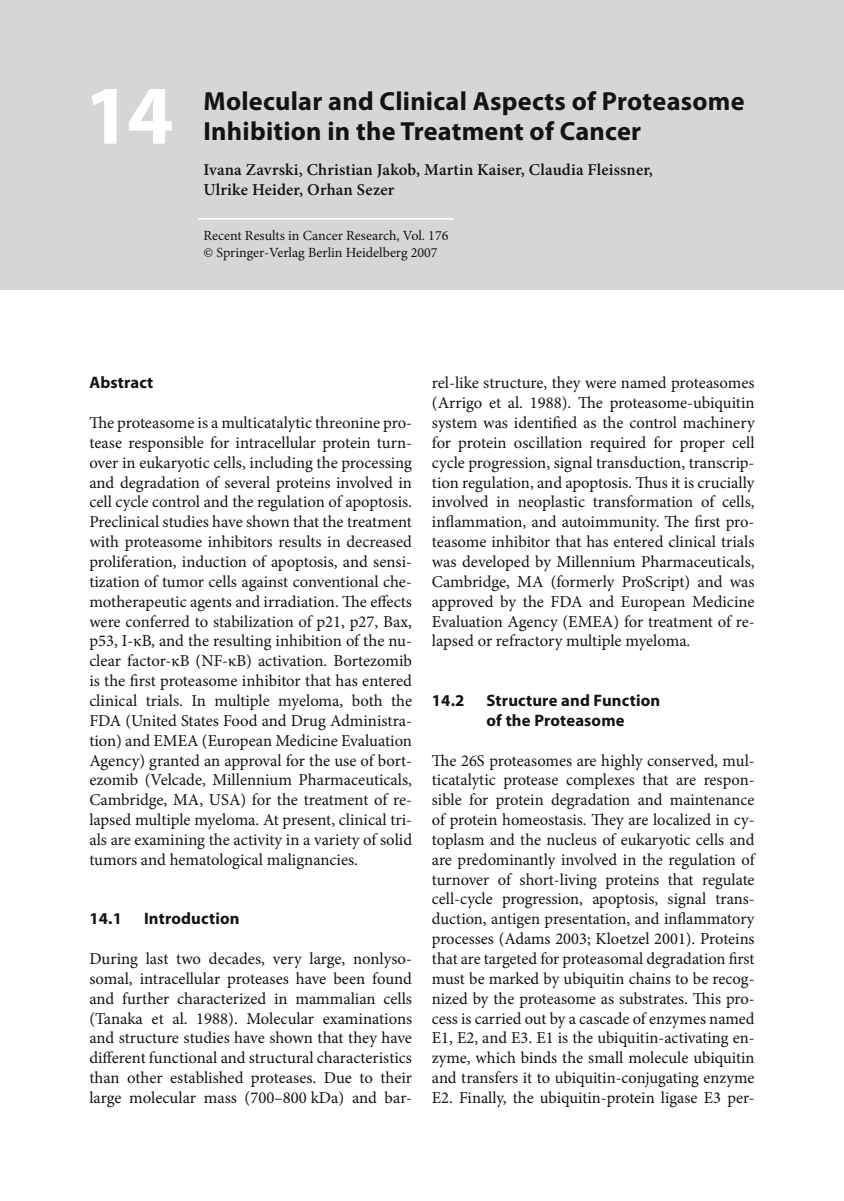
<style>
.page{position:relative;width:844px;height:1201px;background:#fff}
.page>*{position:absolute;margin:0;border:0;box-sizing:border-box;transform-origin:0 0}
.t1{font:700 84px "Myriad Pro";color:#fff}
.t2{font:700 26.25px/29.8px "Myriad Pro";letter-spacing:.01em;color:#141314}
.t3{font:16.62px/19.8px "Minion Pro";color:#141314;text-align:justify}
.t4{font:600 16.62px/19.8px "Minion Pro";letter-spacing:.01em;color:#141314}
.t5{font:700 16.62px/19.8px "Myriad Pro";letter-spacing:.01em;color:#141314}
.t6{font:14px/17.5px "Minion Pro";color:#141314}
</style>
<div class="page">
<div style="left:0;top:0;width:843px;height:289px;background:#d5d6d7"></div>
<hr style="left:198px;top:218px;width:255px;height:2px;background:#fff">
<h1 class="t1" style="left:84px;top:83px;width:91px">14</h1>
<h2 class="t2" style="left:203px;top:89px;width:542px">Molecular and Clinical Aspects of Proteasome<br>Inhibition in the Treatment of Cancer</h2>
<p class="t4" style="left:203px;top:161px;width:451px">Ivana Zavrski, Christian Jakob, Martin Kaiser, Claudia Fleissner,<br>Ulrike Heider, Orhan Sezer</p>
<p class="t6" style="left:203px;top:227px;width:246px">Recent Results in Cancer Research, Vol. 176 © Springer-Verlag Berlin Heidelb erg 2007</p>
<p class="t5" style="left:89px;top:374px;width:66px">Abstract</p>
<p class="t3" style="left:89px;top:414px;width:324px;text-align:left">The proteasome is a multicatalytic threonine pro&shy;tease responsible for intracellular protein turn&shy;over in eukaryotic cells, including the processing and degradation of several proteins involved in cell cycle control and the regulation of apoptosis.<br>Preclinical studies have shown that the treatment with proteasome inhibitors results in decreased proliferation, induction of apoptosis, and sensi&shy;tization of tumor cells against conventional che&shy;motherapeutic agents and irradiation. The effects were conferred to stabilization of p21, p27, Bax, p53, I-κB, and the resulting inhibition of the nu&shy;clear factor-κB (NF-κB) activation. Bortezomib is the first proteasome inhibitor that has entered clinical trials. In multiple myeloma, b oth the FDA (United States Food and Drug Administra&shy;tion) and EMEA (European Medicine Evaluation Agency) granted an approval for the use of b ort&shy;ezomib (Velcade, Millennium Pharmaceuticals, Cambridge, MA, USA) for the treatment of re&shy;lapsed multiple myeloma. At present, clinical tri&shy;als are examining the activity in a variety of solid tumors and hematological malignancies.</p>
<p class="t5" style="left:89px;top:910px;width:34px">14.1</p>
<p class="t5" style="left:144px;top:910px;width:97px">Introduction</p>
<p class="t3" style="left:89px;top:950px;width:324px">During last two decades, very large, nonlyso&shy;somal, intracellular proteases have b een found and further characterized in mammalian cells (Tanaka et al. 1988). Molecular examinations and structure studies have shown that they have different functional and structural characteristics than other established proteases. Due to their large molecular mass (700–800 kDa) and bar-</p>
<p class="t3" style="left:432px;top:374px;width:324px">rel-like structure, they were named proteasomes (Arrigo et al. 1988). The proteasome-ubiquitin system was identified as the control machinery for protein oscillation required for proper cell cycle progression, signal transduction, transcrip&shy;tion regulation, and apoptosis. Thus it is crucially involved in neoplastic transformation of cells, inflammation, and autoimmunity. The first pro&shy;teasome inhibitor that has entered clinical trials was developed by Millennium Pharmaceuticals, Cambridge, MA (formerly ProScript) and was approved by the FDA and European Medicine Evaluation Agency (EMEA) for treatment of re&shy;lapsed or refractory multiple myeloma.</p>
<p class="t5" style="left:432px;top:692px;width:34px">14.2</p>
<p class="t5" style="left:486px;top:692px;width:175px">Structure and Function of the Proteasome</p>
<p class="t3" style="left:432px;top:751px;width:324px">The 26S proteasomes are highly conserved, mul&shy;ticatalytic protease complexes that are respon&shy;sible for protein degradation and maintenance of protein homeostasis. They are localized in cy&shy;toplasm and the nucleus of eukaryotic cells and are predominantly involved in the regulation of turnover of short-living proteins that regulate cell-cycle progression, apoptosis, signal trans&shy;duction, antigen presentation, and inflammatory processes (Adams 2003; Kloetzel 2001). Proteins that are targeted for proteasomal degradation first must b e marked by ubiquitin chains to b e recog&shy;nized by the proteasome as substrates. This pro&shy;cess is carried out by a cascade of enzymes named E1, E2, and E3. E1 is the ubiquitin-activating en&shy;zyme, which binds the small molecule ubiquitin and transfers it to ubiquitin-conjugating enzyme E2. Finally, the ubiquitin-protein ligase E3 per-</p>
</div>
